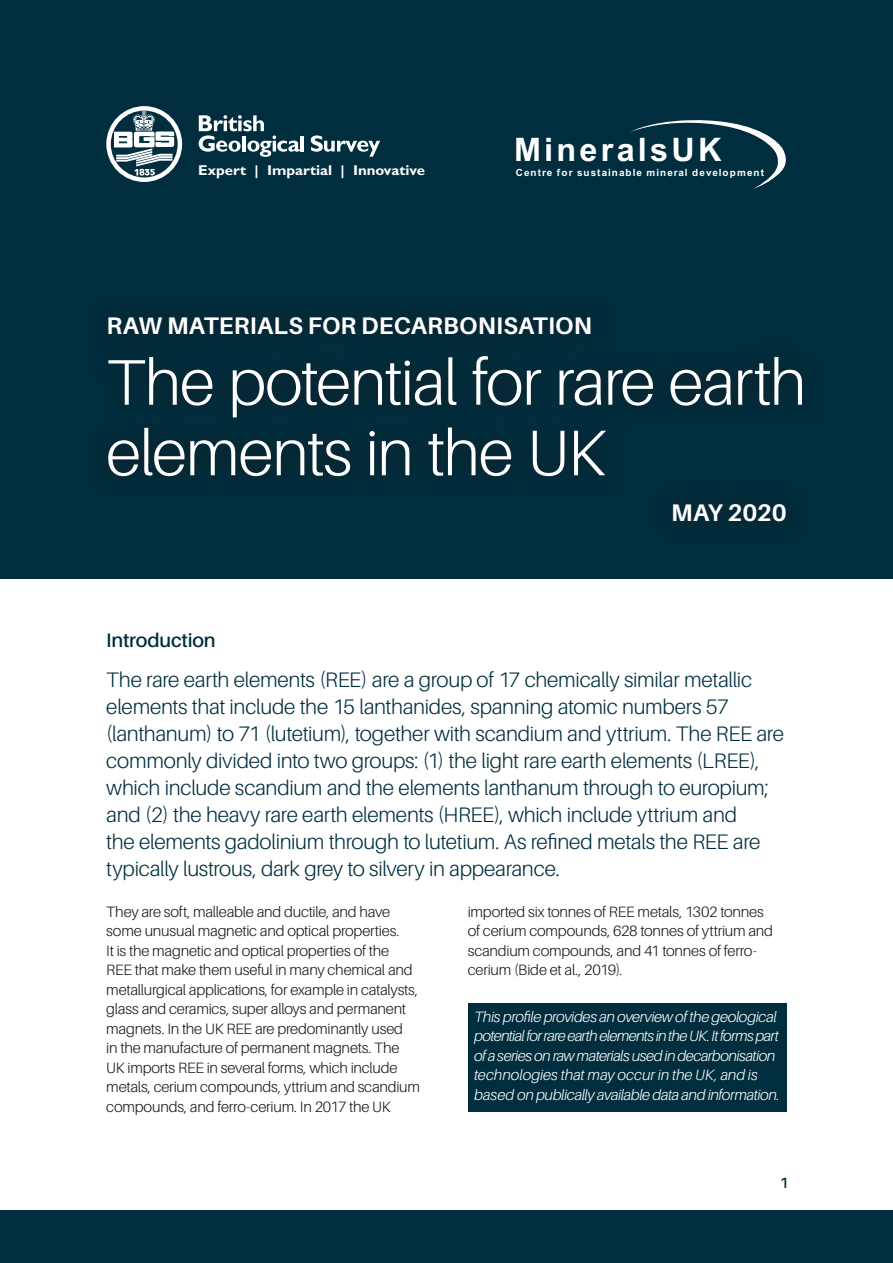
<style>
.page{position:relative;width:893px;height:1263px;background:#fff}
.page>*{position:absolute;margin:0;border:0;box-sizing:border-box;transform-origin:0 0}
.H3_Heading_-_White{font:300 64.5px/70.5px "Aileron";letter-spacing:-.025em;color:#fff}
.t1{font:700 32.4px "Arial";letter-spacing:.1em;color:#fff}
.H2_Secondary_Heading{font:700 24px "Aileron";letter-spacing:.01em;color:#fff}
.Introduction_-_Earth{font:300 21px/27px "Aileron";letter-spacing:-.02em;color:#002e3e}
.H5_Subheading_-_Eart{font:600 19.5px "Aileron";letter-spacing:-.01em;color:#002e3e}
.Body_text_-_Black{font:300 15px/19.5px "Aileron";letter-spacing:-.015em;color:#1a171c}
.Body_text_-_Black-2{font:italic 300 15px/19.5px "Aileron";letter-spacing:-.025em;color:#fff}
.t2{font:600 15px "Aileron";color:#002e3e}
.t3{font:700 14.25px "Gill Sans";color:#fff;scale:1.05 1}
.t4{font:700 9.9px "Arial";letter-spacing:.095em;color:#fff}
</style>
<div class="page">
<div style="left:0;top:0;width:893px;height:579px;background:#002e3e"></div>
<div style="left:0;top:1210px;width:893px;height:53px;background:#002e3e"></div>
<hr style="left:301px;top:136px;width:3px;height:15px;background:#fff">
<svg style="left:311px;top:135px;width:69px;height:22px"></svg>
<svg style="left:199px;top:115px;width:101px;height:42px"></svg>
<svg style="left:114px;top:111px;width:60px;height:65px"></svg>
<div style="left:106px;top:106px;width:76px;height:76px;border:4px solid #fff;border-radius:50%"></div>
<div style="left:85px;top:293px;width:741px;height:206px;background:#022b3a"></div>
<svg style="left:630px;top:120px;width:156px;height:69px"></svg>
<div style="left:468px;top:1003px;width:319px;height:109px;background:#002e3e"></div>
<p class="t3" style="left:198px;top:162px;width:218px">Expert | Impartial | Innovative</p>
<p class="t1" style="left:514px;top:129px;width:209px">MineralsUK</p>
<p class="t4" style="left:516px;top:166px;width:250px">Centre for sustainable mineral development</p>
<p class="H2_Secondary_Heading" style="left:106px;top:312px;width:487px">RAW MATERIALS FOR DECARBONISATION</p>
<p class="H3_Heading_-_White" style="left:106px;top:348px;width:702px">The potential for rare earth elements in the UK</p>
<p class="H2_Secondary_Heading" style="left:671px;top:499px;width:117px">MAY 2020</p>
<p class="H5_Subheading_-_Eart" style="left:106px;top:629px;width:111px">Introduction</p>
<p class="Introduction_-_Earth" style="left:106px;top:666px;width:679px">The rare earth elements (REE) are a group of 17 chemically similar metallic elements that include the 15 lanthanides, spanning atomic numbers 57 (lanthanum) to 71 (lutetium), together with scandium and yttrium. The REE are commonly divided into two groups: (1) the light rare earth elements (LREE), which include scandium and the elements lanthanum through to europium; and (2) the heavy rare earth elements (HREE), which include yttrium and<br>the elements gadolinium through to lutetium. As refined metals the REE are typically lustrous, dark grey to silvery in appearance.</p>
<p class="Body_text_-_Black" style="left:106px;top:902px;width:315px">They are soft, malleable and ductile, and have some unusual magnetic and optical properties.<br>It is the magnetic and optical properties of the<br>REE that make them useful in many chemical and metallurgical applications, for example in catalysts, glass and ceramics, super alloys and permanent magnets. In the UK REE are predominantly used<br>in the manufacture of permanent magnets. The UK imports REE in several forms, which include metals, cerium compounds, yttrium and scandium compounds, and ferro-cerium. In 2017 the UK</p>
<p class="Body_text_-_Black" style="left:468px;top:902px;width:307px">imported six tonnes of REE metals, 1302 tonnes of cerium compounds, 628 tonnes of yttrium and scandium compounds, and 41 tonnes of ferro&shy;cerium (Bide et al., 2019).</p>
<p class="Body_text_-_Black-2" style="left:474px;top:1007px;width:307px">This profile provides an overview of the geological potential for rare earth elements in the UK. It forms part of a series on raw materials used in decarbonisation technologies that may occur in the UK, and is based on publically available data and information.</p>
<p class="t2" style="left:780px;top:1175px;width:11px">1</p>
</div>
